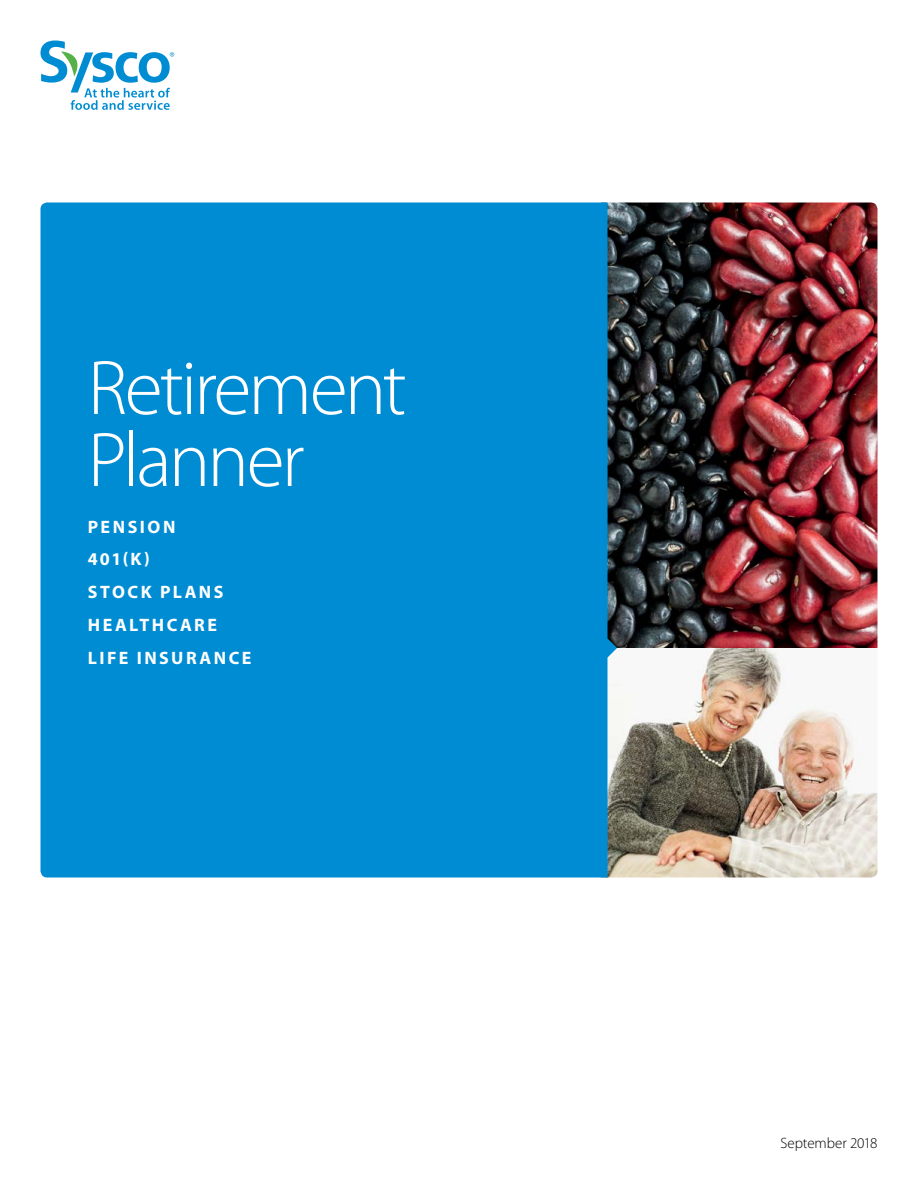
<style>
.page{position:relative;width:918px;height:1188px;background:#fff}
.page>*{position:absolute;margin:0;border:0;box-sizing:border-box;transform-origin:0 0}
.t1{font:300 78px/72px "Myriad Pro";letter-spacing:-.04em;color:#fff}
.t2{font:700 18px/33px "Myriad Pro";letter-spacing:.135em;color:#fff}
.t3{font:300 15px "Myriad Pro";letter-spacing:-.005em;color:#000}
</style>
<div class="page">
<img style="left:608px;top:202px;width:270px;height:676px">
<div style="left:40px;top:202px;width:568px;height:676px;background:#008cd2"></div>
<svg style="left:598px;top:638px;width:19px;height:20px"></svg>
<svg style="left:40px;top:40px;width:134px;height:70px"></svg>
<h1 class="t1" style="left:88px;top:351px;width:320px">Retirement<br>Planner</h1>
<p class="t2" style="left:88px;top:509px;width:165px">PENSION<br>401(K)<br>STOCK PLANS<br>HEALTHCARE<br>LIFE INSURANCE</p>
<p class="t3" style="left:781px;top:1133px;width:98px">September 2018</p>
</div>
